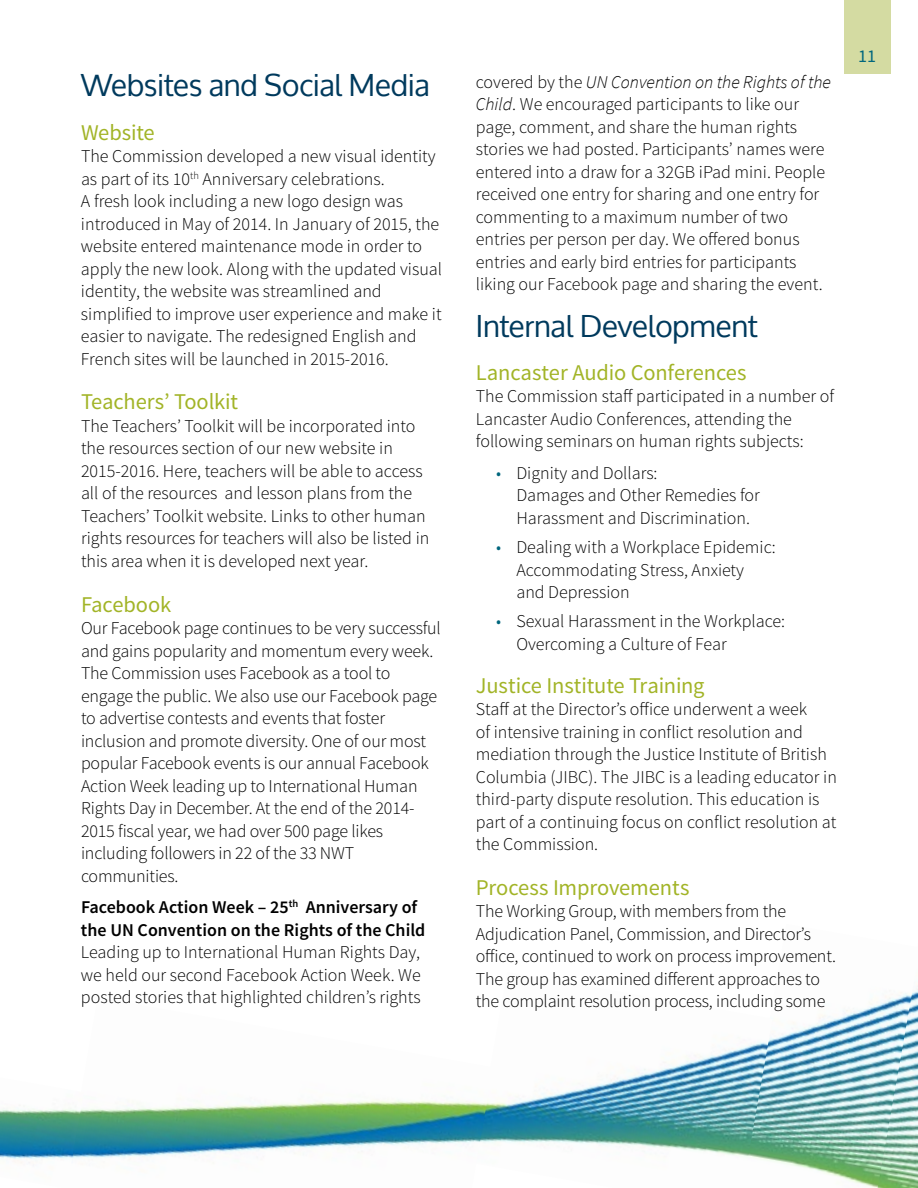
<style>
.page{position:relative;width:918px;height:1188px;background:#fff}
.page>*{position:absolute;margin:0;border:0;box-sizing:border-box;transform-origin:0 0}
.t1{font:30px "Oxygen";letter-spacing:-.005em;color:#003a5d}
.t2{font:22.5px "Source Sans Pro";letter-spacing:-.005em;color:#a2b427}
.t3{font:300 18px/22.5px "Source Sans Pro";color:#000}
.t4{font:600 18px/22.5px "Source Sans Pro";color:#000}
.t5{font:18px "Source Sans Pro";color:#00667d}
.s1{font-style:italic}
.s2{color:#00667d}
</style>
<div class="page">
<img style="left:773px;top:989px;width:145px;height:199px">
<img style="left:493px;top:1037px;width:280px;height:124px">
<img style="left:84px;top:1099px;width:409px;height:60px">
<img style="left:0;top:1109px;width:84px;height:54px">
<div style="left:844px;top:0;width:47px;height:74px;background:#d4dba2"></div>
<h1 class="t1" style="left:81px;top:67px;width:350px">Websites and Social Media</h1>
<p class="t2" style="left:81px;top:118px;width:75px">Website</p>
<p class="t3" style="left:81px;top:145px;width:363px">The Commission developed a new visual identity as part of its 10<sup>th</sup> Anniversary celebrations.<br>A fresh look including a new logo design was introduced in May of 2014. In January of 2015, the website entered maintenance mode in order to apply the new look. Along with the updated visual identity, the website was streamlined and simplified to improve user experience and make it easier to navigate. The redesigned English and French sites will be launched in 2015-2016.</p>
<p class="t2" style="left:81px;top:388px;width:159px">Teachers’ Toolkit</p>
<p class="t3" style="left:81px;top:415px;width:350px">The Teachers’ Toolkit will be incorporated into the resources section of our new website in 2015-2016. Here, teachers will be able to access all of the resources and lesson plans from the Teachers’ Toolkit website. Links to other human rights resources for teachers will also be listed in this area when it is developed next year.</p>
<p class="t2" style="left:81px;top:590px;width:92px">Facebook</p>
<p class="t3" style="left:81px;top:617px;width:361px">Our Facebook page continues to be very successful and gains popularity and momentum every week.<br>The Commission uses Facebook as a tool to engage the public. We also use our Facebook page to advertise contests and events that foster inclusion and promote diversity. One of our most popular Facebook events is our annual Facebook Action Week leading up to International Human Rights Day in December. At the end of the 2014- 2015 fiscal year, we had over 500 page likes including followers in 22 of the 33 NWT communities.</p>
<p class="t4" style="left:81px;top:896px;width:346px">Facebook Action Week – 25<sup>th</sup> Anniversary of the UN Convention on the Rights of the Child</p>
<p class="t3" style="left:81px;top:941px;width:341px;text-align:justify">Leading up to International Human Rights Day, we held our second Facebook Action Week. We posted stories that highlighted children’s rights</p>
<p class="t3" style="left:476px;top:71px;width:357px">covered by the <span class="s1">UN Convention on the Rights of the Child</span>. We encouraged participants to like our page, comment, and share the human rights stories we had posted. Participants’ names were entered into a draw for a 32GB iPad mini. People received one entry for sharing and one entry for commenting to a maximum number of two entries per person per day. We offered bonus entries and early bird entries for participants liking our Facebook page and sharing the event.</p>
<h1 class="t1" style="left:476px;top:307px;width:284px">Internal Development</h1>
<p class="t2" style="left:476px;top:359px;width:272px">Lancaster Audio Conferences</p>
<p class="t3" style="left:476px;top:385px;width:360px">The Commission staff participated in a number of<br>Lancaster Audio Conferences, attending the following seminars on human rights subjects:</p>
<p class="t3" style="left:516px;top:462px;width:245px;text-indent:-20px"><span class="s2">•</span> Dignity and Dollars:<br>Damages and Other Remedies for<br>Harassment and Discrimination.</p>
<p class="t3" style="left:516px;top:536px;width:261px;text-indent:-20px"><span class="s2">•</span> Dealing with a Workplace Epidemic:<br>Accommodating Stress, Anxiety and Depression</p>
<p class="t3" style="left:516px;top:610px;width:270px;text-indent:-20px"><span class="s2">•</span> Sexual Harassment in the Workplace:<br>Overcoming a Culture of Fear</p>
<p class="t2" style="left:476px;top:671px;width:230px">Justice Institute Training</p>
<p class="t3" style="left:476px;top:698px;width:363px">Staff at the Director’s office underwent a week<br>of intensive training in conflict resolution and mediation through the Justice Institute of British Columbia (JIBC). The JIBC is a leading educator in third-party dispute resolution. This education is part of a continuing focus on conflict resolution at the Commission.</p>
<p class="t2" style="left:476px;top:873px;width:215px">Process Improvements</p>
<p class="t3" style="left:476px;top:900px;width:359px">The Working Group, with members from the Adjudication Panel, Commission, and Director’s office, continued to work on process improvement.<br>The group has examined different approaches to the complaint resolution process, including some</p>
<p class="t5" style="left:858px;top:45px;width:19px">11</p>
</div>
